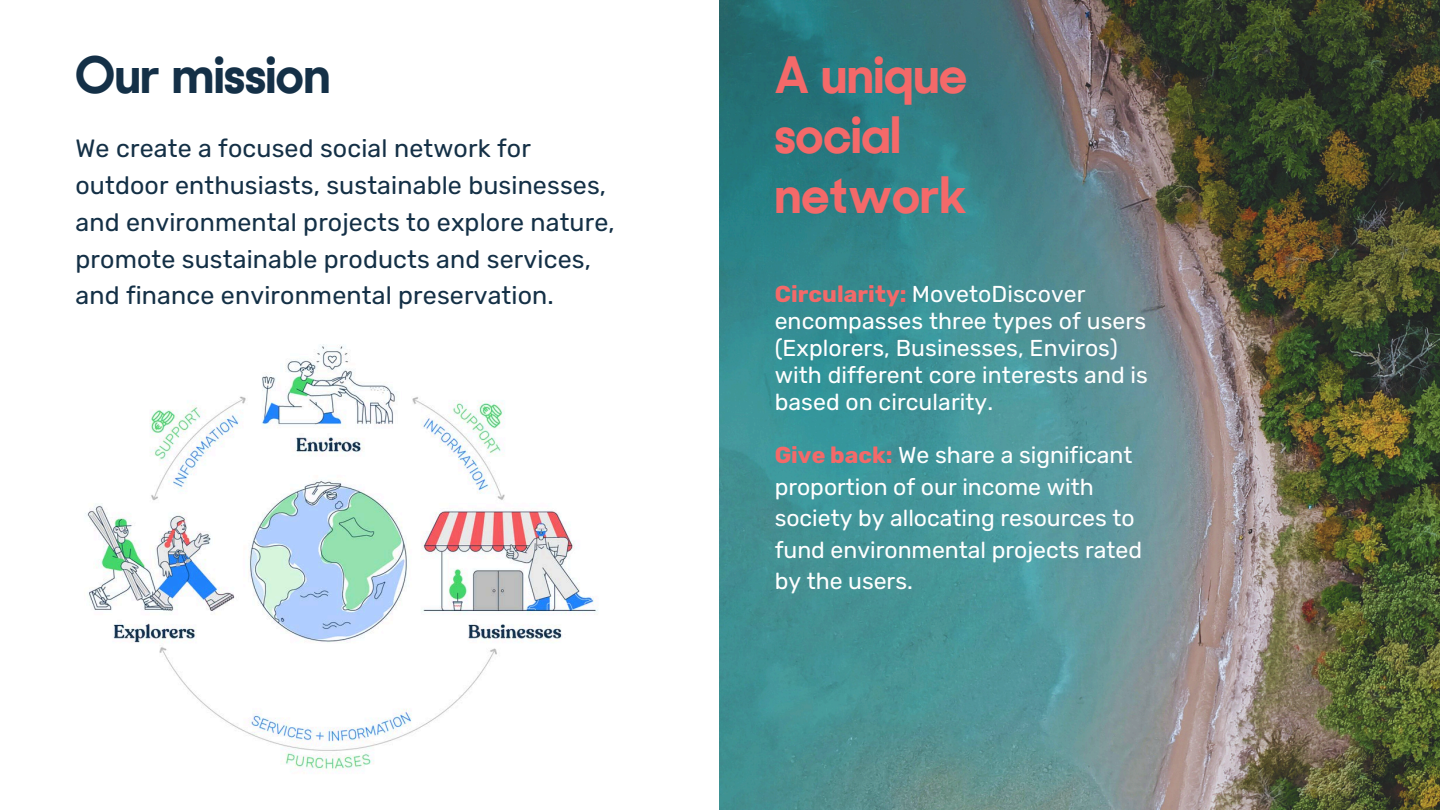
<style>
.page{position:relative;width:1440px;height:810px;background:#fff}
.page>*{position:absolute;margin:0;border:0;box-sizing:border-box;transform-origin:0 0}
.t1{font:700 50px/60px "Sharp Sans No 2";color:#f46969}
.t2{font:700 50px "Sharp Sans No 2";color:#143047}
.t3{font:25px/36.8px "Rubik";letter-spacing:.005em;color:#143046}
.t4{font:23px/31.5px "Rubik";letter-spacing:.005em;color:#fff}
.s1{font-weight:700;color:#f46969}
</style>
<div class="page">
<img style="left:720px;top:0;width:720px;height:810px">
<img style="left:85px;top:344px;width:513px;height:427px">
<h1 class="t2" style="left:75px;top:56px;width:256px">Our mission</h1>
<p class="t3" style="left:75px;top:130px;width:541px">We create a focused social network for outdoor enthusiasts, sustainable businesses, and environmental projects to explore nature, promote sustainable products and services, and finance environmental preservation.</p>
<p class="t1" style="left:775px;top:51px;width:194px">A unique social network</p>
<p class="t4" style="left:775px;top:280px;width:375px;line-height:27px"><span class="s1">Circularity:</span> MovetoDiscover encompasses three types of users (Explorers, Businesses, Enviros) with different core interests and is based on circularity.</p>
<p class="t4" style="left:775px;top:439px;width:369px"><span class="s1">Give back:</span> We share a significant proportion of our income with society by allocating resources to fund environmental projects rated by the users.</p>
</div>
